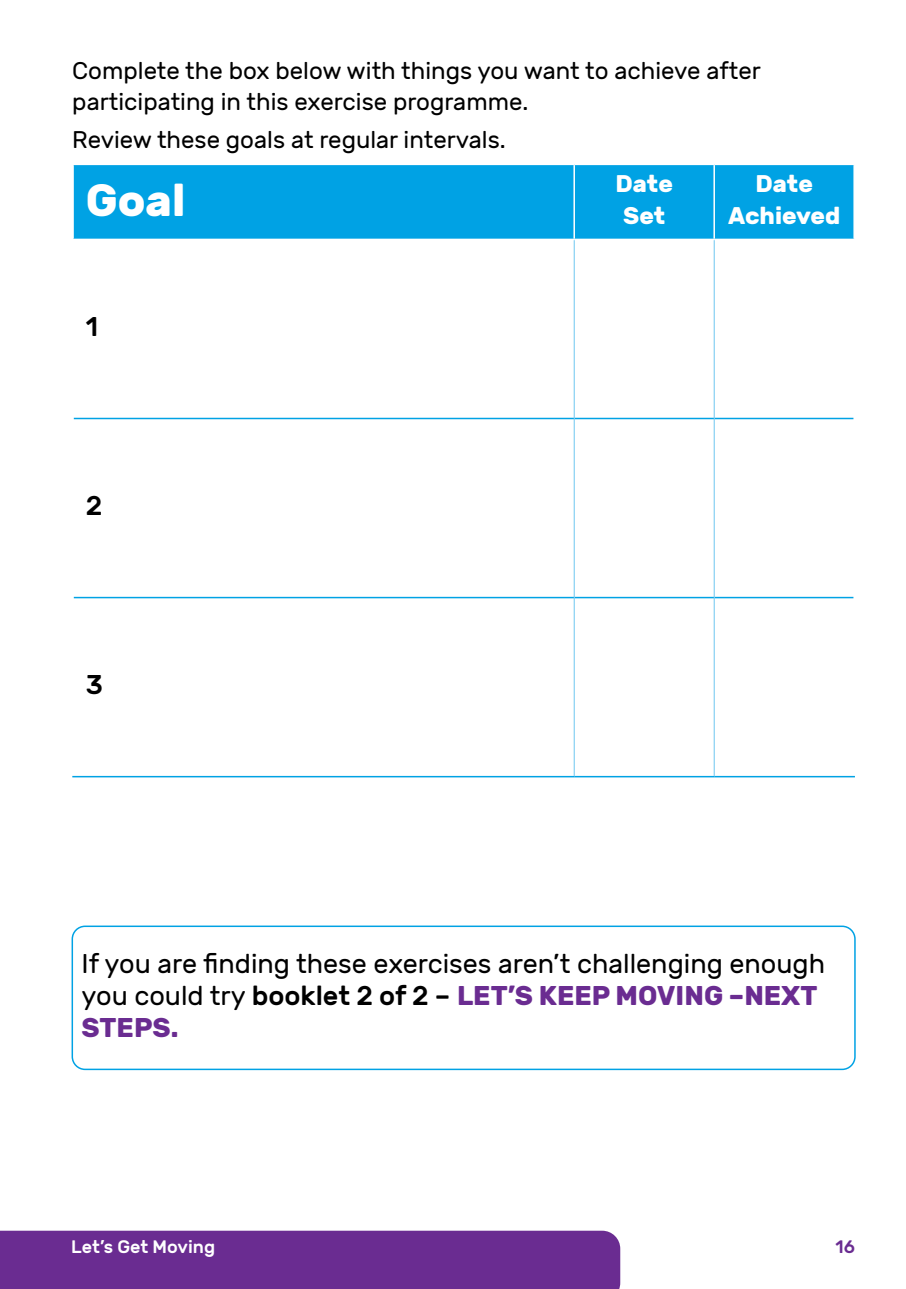
<style>
.page{position:relative;width:906px;height:1289px;background:#fff}
.page>*{position:absolute;margin:0;border:0;box-sizing:border-box;transform-origin:0 0}
.t1{font:700 45px "Rubik";color:#fff}
.t2{font:27px/31.5px "Rubik";color:#000}
.t3{font:500 27px "Rubik";color:#000}
.t4{font:24px/31.5px "Rubik";color:#000}
.t5{font:700 24px/31.5px "Rubik";color:#fff;text-align:center}
.t6{font:500 18px "Rubik";color:#fff}
.t7{font:500 18px "Rubik";color:#6a2c91}
.s1{font-weight:500}
.s2{font-weight:700;color:#6a2c91}
</style>
<div class="page">
<div style="left:0;top:1230px;width:620px;height:58px;background:#6a2c91"></div>
<div style="left:74px;top:165px;width:779px;height:74px;background:#00a2e4"></div>
<hr style="left:573px;top:165px;width:2px;height:74px;background:#fff">
<hr style="left:713px;top:165px;width:2px;height:74px;background:#fff">
<hr style="left:74px;top:418px;width:500px;height:1px;background:#00a2e4">
<hr style="left:574px;top:418px;width:140px;height:1px;background:#00a2e4">
<hr style="left:714px;top:418px;width:139px;height:1px;background:#00a2e4">
<hr style="left:74px;top:597px;width:500px;height:1px;background:#00a2e4">
<hr style="left:574px;top:597px;width:140px;height:1px;background:#00a2e4">
<hr style="left:714px;top:597px;width:139px;height:1px;background:#00a2e4">
<hr style="left:72px;top:776px;width:502px;height:1px;background:#00a2e4">
<hr style="left:574px;top:776px;width:140px;height:1px;background:#00a2e4">
<hr style="left:714px;top:776px;width:141px;height:1px;background:#00a2e4">
<hr style="left:574px;top:240px;width:1px;height:178px;background:#6ec7f0">
<hr style="left:714px;top:240px;width:1px;height:178px;background:#6ec7f0">
<hr style="left:574px;top:418px;width:1px;height:179px;background:#6ec7f0">
<hr style="left:714px;top:418px;width:1px;height:179px;background:#6ec7f0">
<hr style="left:574px;top:597px;width:1px;height:179px;background:#6ec7f0">
<hr style="left:714px;top:597px;width:1px;height:179px;background:#6ec7f0">
<div style="left:72px;top:925px;width:783px;height:145px;border:2px solid #00a2e4;border-radius:13px"></div>
<p class="t4" style="left:72px;top:55px;width:690px">Complete the box below with things you want to achieve after participating in this exercise programme.</p>
<p class="t4" style="left:72px;top:125px;width:435px">Review these goals at regular intervals.</p>
<h1 class="t1" style="left:86px;top:174px;width:101px">Goal</h1>
<p class="t5" style="left:615px;top:169px;width:59px">Date<br>Set</p>
<p class="t5" style="left:728px;top:169px;width:114px">Date<br>Achieved</p>
<p class="t3" style="left:86px;top:311px;width:14px">1</p>
<p class="t3" style="left:86px;top:490px;width:18px">2</p>
<p class="t3" style="left:86px;top:669px;width:19px">3</p>
<p class="t2" style="left:82px;top:949px;width:745px">If you are finding these exercises aren’t challenging enough you could try <span class="s1">booklet 2 of 2 –</span> <span class="s2">LET’S KEEP MOVING –NEXT<br>STEPS.</span></p>
<p class="t6" style="left:71px;top:1236px;width:145px">Let’s Get Moving</p>
<p class="t7" style="left:835px;top:1236px;width:21px">16</p>
</div>
